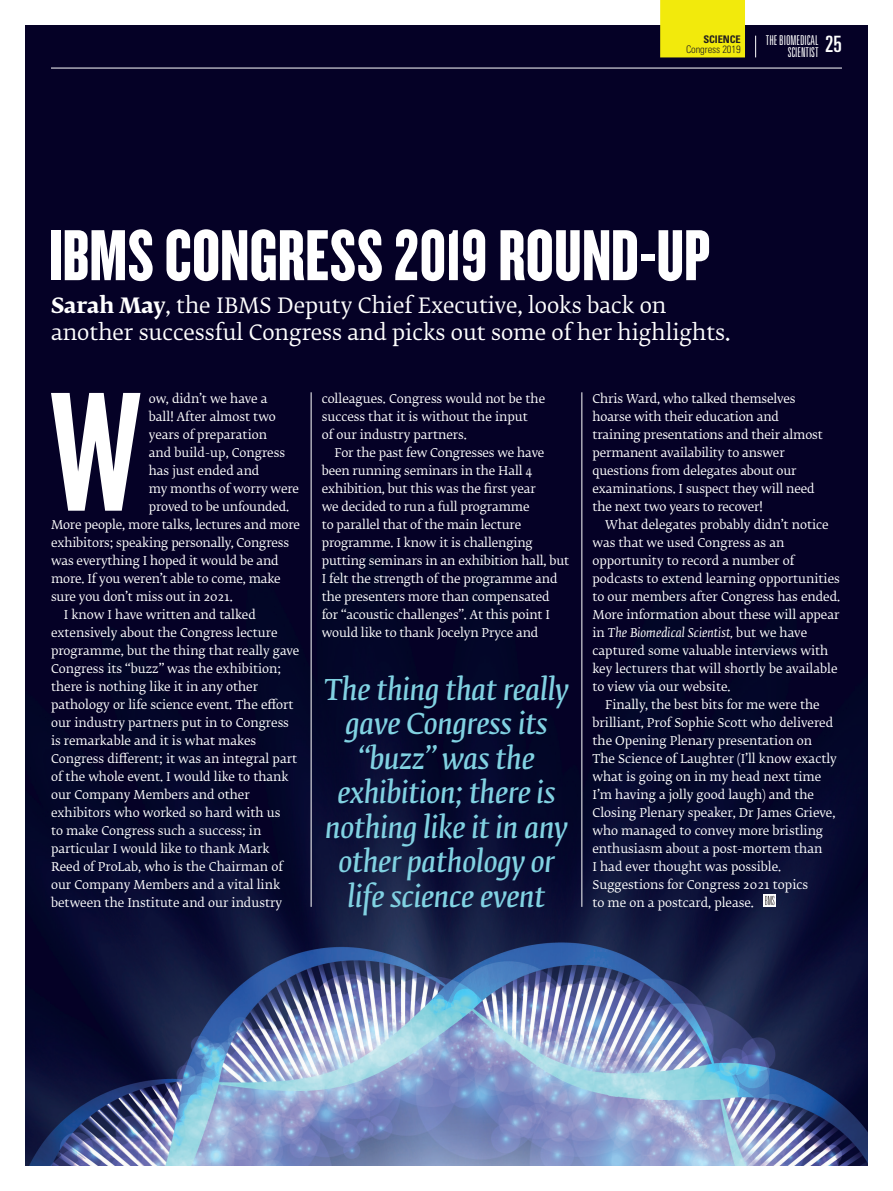
<style>
.page{position:relative;width:893px;height:1191px;background:#fff}
.page>*{position:absolute;margin:0;border:0;box-sizing:border-box;transform-origin:0 0}
.BS_First_Para_Drop_C{font:176.7px "Knockout HTF48 Featherweight";color:#fff}
.BS_Feature_Headline{font:75px "Knockout HTF68 Full Featherwt";letter-spacing:.005em;color:#fff}
.BS_Pullquote__Large{font:italic 28.5px/34.5px "Fedra Serif B Std Demi";letter-spacing:-.01em;color:#81d2e2;text-align:center}
.R__Master__Folio{font:ultra-condensed 22.5px "Univers";color:#fff}
.BS_Standfirst{font:21px/27px "Fedra Serif B Std";color:#fff}
.R__Master__BioMedic{font:300 ultra-condensed 13.5px "Univers";color:#fff}
.BS_Body_Copy_Indente{font:12px/18px "Fedra Serif B Std";color:#fff}
.BS_First_Para_Drop_C-2{font:12px "Fedra Serif B Std";letter-spacing:-.01em;color:#fff}
.R__Master__Tab_Body{font:300 condensed 10.5px/9.9px "Univers";letter-spacing:-.01em;color:#231f20;text-align:right}
.s1{font-weight:700}
.s2{font-style:italic}
</style>
<div class="page">
<img style="left:26px;top:26px;width:841px;height:1139px">
<hr style="left:311px;top:392px;width:1px;height:515px;background:#fff">
<hr style="left:582px;top:392px;width:1px;height:515px;background:#fff">
<svg style="left:763px;top:894px;width:13px;height:13px"></svg>
<div style="left:660px;top:0;width:85px;height:57px;background:#f2ea0c"></div>
<svg style="left:755px;top:36px;width:1px;height:21px"></svg>
<hr style="left:51px;top:68px;width:791px;height:1px;background:#fff">
<p class="R__Master__Tab_Body" style="left:686px;top:35px;width:56px"><span class="s1">SCIENCE<br></span>Congress 2019</p>
<p class="R__Master__BioMedic" style="left:766px;top:34px;width:54px">THE BIOMEDICAL</p>
<p class="R__Master__BioMedic" style="left:788px;top:46px;width:32px">SCIENTIST</p>
<p class="R__Master__Folio" style="left:825px;top:31px;width:18px">25</p>
<p class="BS_Feature_Headline" style="left:49px;top:217px;width:663px">IBMS CONGRESS 2019 ROUND-UP</p>
<p class="BS_Standfirst" style="left:51px;top:293px;width:681px"><span class="s1">Sarah May</span>, the IBMS Deputy Chief Executive, looks back on another successful Congress and picks out some of her highlights.</p>
<p class="BS_First_Para_Drop_C" style="left:50px;top:363px;width:92px">W</p>
<p class="BS_First_Para_Drop_C-2" style="left:149px;top:390px;width:120px">ow, didn’t we have a</p>
<p class="BS_First_Para_Drop_C-2" style="left:149px;top:408px;width:129px">ball! After almost two</p>
<p class="BS_First_Para_Drop_C-2" style="left:149px;top:426px;width:120px">years of preparation</p>
<p class="BS_First_Para_Drop_C-2" style="left:149px;top:444px;width:138px">and build-up, Congress</p>
<p class="BS_First_Para_Drop_C-2" style="left:149px;top:462px;width:112px">has just ended and</p>
<p class="BS_First_Para_Drop_C-2" style="left:149px;top:480px;width:152px">my months of worry were</p>
<p class="BS_First_Para_Drop_C-2" style="left:149px;top:498px;width:142px">proved to be unfounded.</p>
<p class="BS_First_Para_Drop_C-2" style="left:51px;top:516px;width:250px">More people, more talks, lectures and more</p>
<p class="BS_First_Para_Drop_C-2" style="left:51px;top:534px;width:240px">exhibitors; speaking personally, Congress</p>
<p class="BS_First_Para_Drop_C-2" style="left:51px;top:552px;width:229px">was everything I hoped it would be and</p>
<p class="BS_First_Para_Drop_C-2" style="left:51px;top:570px;width:231px">more. If you weren’t able to come, make</p>
<p class="BS_First_Para_Drop_C-2" style="left:51px;top:588px;width:183px">sure you don’t miss out in 2021.</p>
<p class="BS_Body_Copy_Indente" style="left:51px;top:606px;width:250px;text-indent:13px">I know I have written and talked extensively about the Congress lecture programme, but the thing that really gave Congress its “buzz” was the exhibition; there is nothing like it in any other pathology or life science event. The effort our industry partners put in to Congress is remarkable and it is what makes Congress different; it was an integral part of the whole event. I would like to thank our Company Members and other exhibitors who worked so hard with us<br>to make Congress such a success; in particular I would like to thank Mark Reed of ProLab, who is the Chairman of our Company Members and a vital link between the Institute and our industry</p>
<p class="BS_Body_Copy_Indente" style="left:322px;top:390px;width:225px">colleagues. Congress would not be the success that it is without the input<br>of our industry partners.</p>
<p class="BS_Body_Copy_Indente" style="left:322px;top:444px;width:249px;text-indent:13px">For the past few Congresses we have been running seminars in the Hall 4 exhibition, but this was the first year<br>we decided to run a full programme<br>to parallel that of the main lecture programme. I know it is challenging putting seminars in an exhibition hall, but I felt the strength of the programme and the presenters more than compensated<br>for “acoustic challenges”. At this point I would like to thank Jocelyn Pryce and</p>
<p class="BS_Pullquote__Large" style="left:324px;top:674px;width:246px">The thing that really gave Congress its “buzz” was the exhibition; there is nothing like it in any other pathology or life science event</p>
<p class="BS_Body_Copy_Indente" style="left:592px;top:390px;width:232px">Chris Ward, who talked themselves hoarse with their education and training presentations and their almost permanent availability to answer questions from delegates about our examinations. I suspect they will need the next two years to recover!</p>
<p class="BS_Body_Copy_Indente" style="left:592px;top:516px;width:249px;text-indent:13px">What delegates probably didn’t notice was that we used Congress as an opportunity to record a number of podcasts to extend learning opportunities to our members after Congress has ended.<br>More information about these will appear in <span class="s2">The Biomedical Scientist,</span> but we have captured some valuable interviews with key lecturers that will shortly be available to view via our website.</p>
<p class="BS_Body_Copy_Indente" style="left:592px;top:696px;width:246px;text-indent:13px">Finally, the best bits for me were the brilliant, Prof Sophie Scott who delivered the Opening Plenary presentation on The Science of Laughter (I’ll know exactly what is going on in my head next time I’m having a jolly good laugh) and the Closing Plenary speaker, Dr James Grieve, who managed to convey more bristling enthusiasm about a post-mortem than<br>I had ever thought was possible.<br>Suggestions for Congress 2021 topics<br>to me on a postcard, please.</p>
</div>
